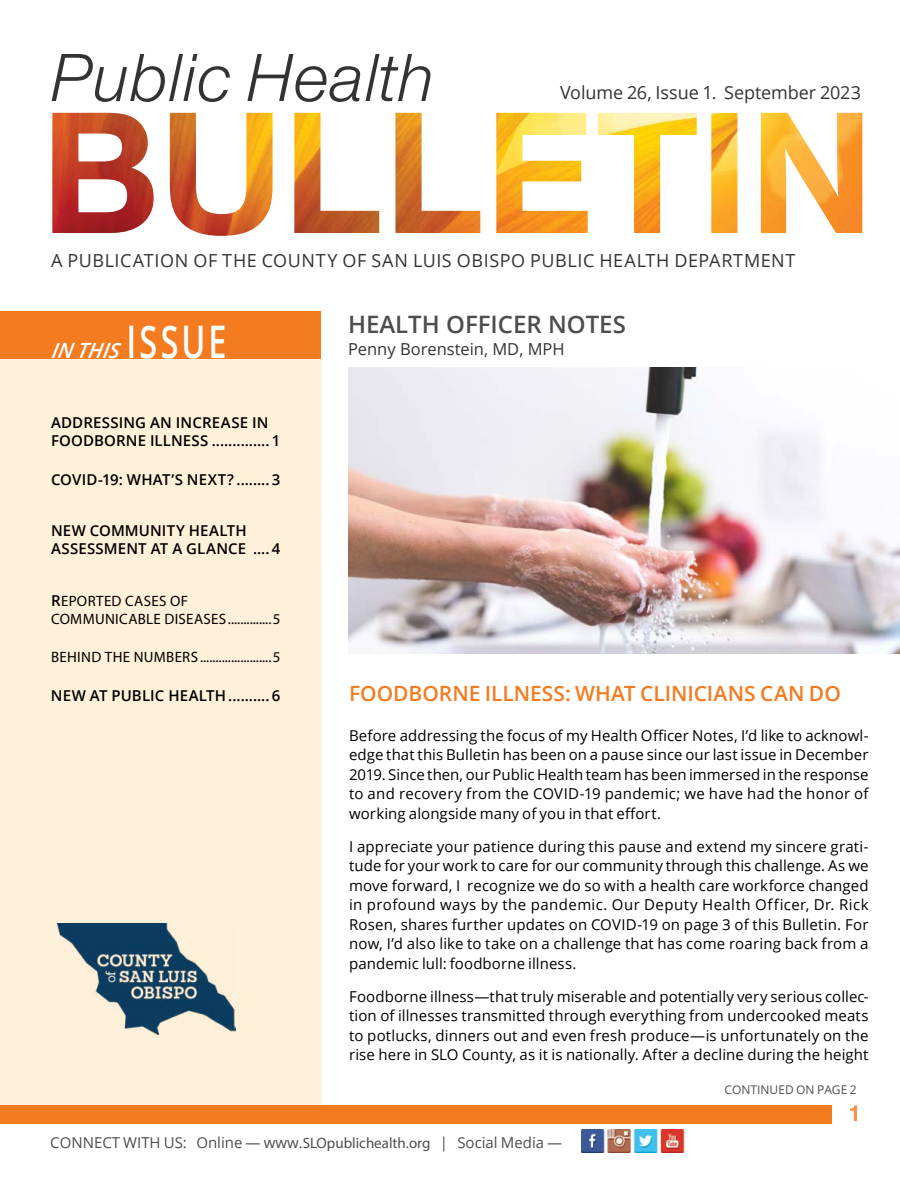
<style>
.page{position:relative;width:900px;height:1200px;background:#fff}
.page>*{position:absolute;margin:0;border:0;box-sizing:border-box;transform-origin:0 0}
.t1{font:600 24px "Open Sans";color:#4d4d4d}
.t2{font:600 21px "Open Sans";color:#f47b20}
.t3{font:italic 600 21px "Open Sans";color:#fff}
.t4{font:18px "Open Sans";letter-spacing:.03em;color:#333}
.t5{font:18px "Open Sans";letter-spacing:-.005em;color:#333}
.t6{font:16.5px "Open Sans";color:#333}
.t7{font:15px/19.5px "Open Sans";letter-spacing:.005em;color:#000;text-align:justify}
.t8{font:600 15px/18px "Open Sans";letter-spacing:.01em;color:#000}
.t9{font:15px/18px "Myriad Pro";letter-spacing:.025em;color:#000}
.t10{font:15px "Open Sans";color:#4d4d4d}
.t11{font:12px "Open Sans";color:#4d4d4d}
.s1{font-style:normal;font-size:45px}
.s2{font-family:"Open Sans";font-weight:600}
.s3{font-family:"Myriad Pro"}
</style>
<div class="page">
<div style="left:0;top:338px;width:321px;height:767px;background:#fff1d9"></div>
<svg style="left:850px;top:1105px;width:7px;height:16px"></svg>
<div style="left:0;top:1105px;width:832px;height:19px;background:#f47b20"></div>
<svg style="left:52px;top:54px;width:378px;height:48px"></svg>
<div style="left:0;top:311px;width:321px;height:47px;background:#f47b20"></div>
<img style="left:52px;top:113px;width:810px;height:123px">
<img style="left:57px;top:923px;width:178px;height:112px">
<img style="left:581px;top:1130px;width:104px;height:23px">
<img style="left:349px;top:367px;width:551px;height:287px">
<p class="t5" style="left:560px;top:80px;width:302px">Volume 26, Issue 1. September 2023</p>
<p class="t4" style="left:51px;top:248px;width:746px">A PUBLICATION OF THE COUNTY OF SAN LUIS OBISPO PUBLIC HEALTH DEPARTMENT</p>
<h2 class="t3" style="left:51px;top:336px;width:177px">IN THIS<span class="s1">ISSUE</span></h2>
<p class="t8" style="left:51px;top:414px;width:231px">ADDRESSING AN INCREASE IN<br>FOODBORNE ILLNESS .............. 1</p>
<p class="t8" style="left:51px;top:470px;width:231px">COVID-19: WHAT’S NEXT? ........ 3</p>
<p class="t8" style="left:51px;top:522px;width:231px">NEW COMMUNITY HEALTH<br>ASSESSMENT AT A GLANCE .... 4</p>
<p class="t9" style="left:51px;top:592px;width:231px"><span class="s2">R</span>EPORTED CASES OF<br>COMMUNICABLE DISEASES..............5</p>
<p class="t9" style="left:51px;top:648px;width:231px">BEHIND THE NUMBERS .......................5</p>
<p class="t8" style="left:51px;top:686px;width:231px">NEW AT PUBLIC HEALTH.......... 6</p>
<h1 class="t1" style="left:348px;top:308px;width:279px">HEALTH OFFICER NOTES</h1>
<p class="t6" style="left:348px;top:338px;width:218px">Penny Borenstein, MD, MPH</p>
<h2 class="t2" style="left:349px;top:679px;width:493px">FOODBORNE ILLNESS: WHAT CLINICIANS CAN DO</h2>
<p class="t7" style="left:349px;top:725px;width:521px">Before addressing the focus of my Health Officer Notes, I’d like to acknowl&shy;edge that this Bulletin has been on a pause since our last issue in December 2019. Since then, our Public Health team has been immersed in the response to and recovery from the COVID-19 pandemic; we have had the honor of working alongside many of you in that effort.</p>
<p class="t7" style="left:349px;top:836px;width:521px">I appreciate your patience during this pause and extend my sincere grati&shy;tude for your work to care for our community through this challenge. As we move forward, I recognize we do so with a health care workforce changed in profound ways by the pandemic. Our Deputy Health Officer, Dr. Rick Rosen, shares further updates on COVID-19 on page 3 of this Bulletin. For now, I’d also like to take on a challenge that has come roaring back from a pandemic lull: foodborne illness.</p>
<p class="t7" style="left:349px;top:986px;width:521px">Foodborne illness—that truly miserable and potentially very serious collec&shy;tion of illnesses transmitted through everything from undercooked meats to potlucks, dinners out and even fresh produce—is unfortunately on the rise here in SLO County, as it is nationally. After a decline during the height</p>
<p class="t11" style="left:725px;top:1081px;width:134px">CONTINUED ON PAGE 2</p>
<p class="t10" style="left:50px;top:1132px;width:513px">CONNECT WITH US: Online — www.<span class="s3">SLOpublichealth.org</span> | Social Media —</p>
</div>
